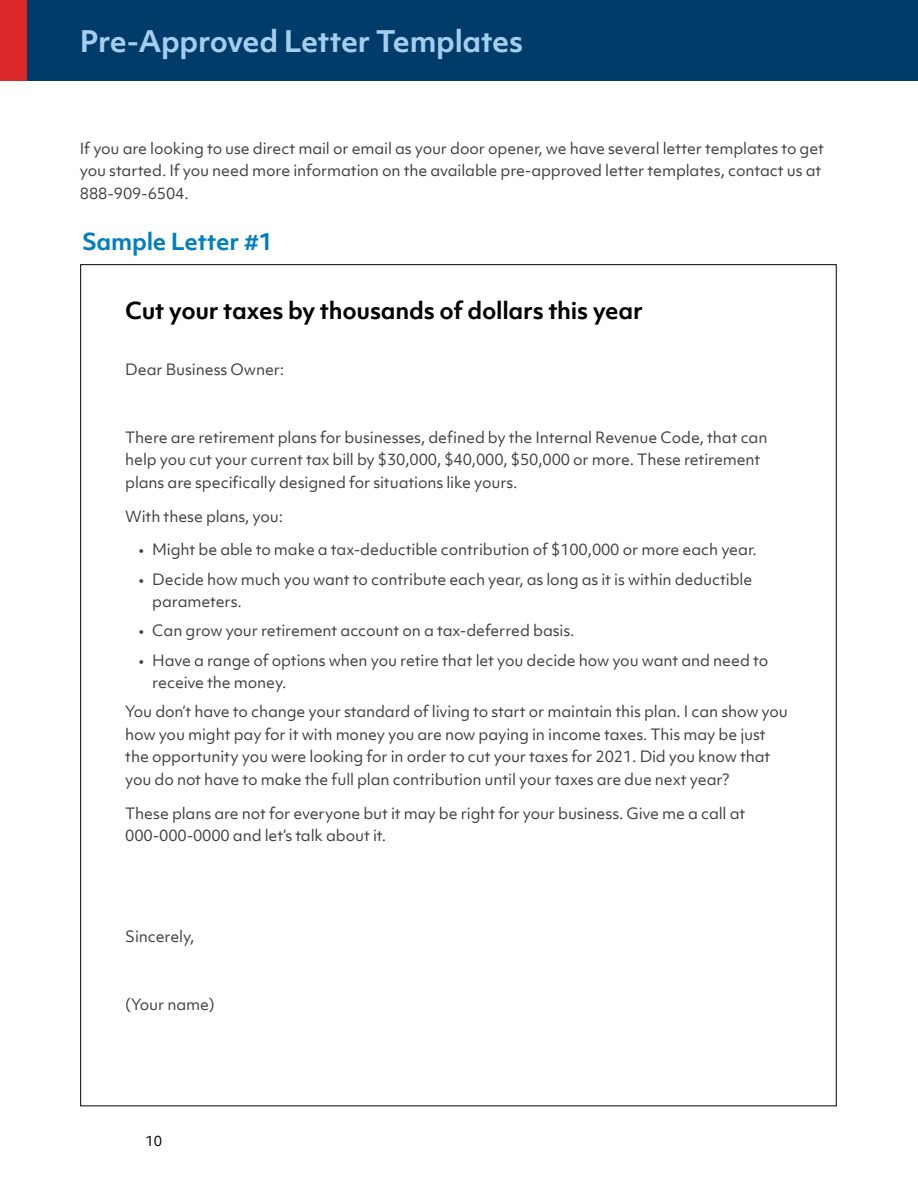
<style>
.page{position:relative;width:918px;height:1188px;background:#fff}
.page>*{position:absolute;margin:0;border:0;box-sizing:border-box;transform-origin:0 0}
.t1{font:700 28.5px "Objektiv Mk 1";letter-spacing:-.015em;color:#a5cded}
.t2{font:700 22.5px "Objektiv Mk 1";letter-spacing:-.01em;color:#000}
.t3{font:700 22.5px "Objektiv Mk 1";letter-spacing:-.01em;color:#007ec1}
.t4{font:15px/22.5px "Objektiv Mk 1";letter-spacing:-.01em;color:#414042}
.t5{font:13.5px "Objektiv Mk 1";color:#000}
</style>
<div class="page">
<div style="left:0;top:0;width:918px;height:81px;background:#003c6a"></div>
<div style="left:0;top:0;width:26px;height:81px;background:#dc2828"></div>
<h1 class="t1" style="left:80px;top:21px;width:445px">Pre-Approved Letter Templates</h1>
<p class="t4" style="left:80px;top:137px;width:746px">If you are looking to use direct mail or email as your door opener, we have several letter templates to get you started. If you need more information on the available pre-approved letter templates, contact us at<br>888-909-6504.</p>
<h2 class="t3" style="left:82px;top:226px;width:192px">Sample Letter #1</h2>
<h2 class="t2" style="left:125px;top:295px;width:519px">Cut your taxes by thousands of dollars this year</h2>
<p class="t4" style="left:125px;top:358px;width:160px">Dear Business Owner:</p>
<p class="t4" style="left:125px;top:426px;width:644px">There are retirement plans for businesses, defined by the Internal Revenue Code, that can help you cut your current tax bill by $30,000, $40,000, $50,000 or more. These retirement plans are specifically designed for situations like yours.</p>
<p class="t4" style="left:125px;top:505px;width:159px">With these plans, you:</p>
<p class="t4" style="left:139px;top:538px;width:620px">• Might be able to make a tax-deductible contribution of $100,000 or more each year.</p>
<p class="t4" style="left:152px;top:568px;width:602px;text-indent:-14px">• Decide how much you want to contribute each year, as long as it is within deductible parameters.</p>
<p class="t4" style="left:139px;top:619px;width:437px">• Can grow your retirement account on a tax-deferred basis.</p>
<p class="t4" style="left:152px;top:649px;width:618px;text-indent:-14px">• Have a range of options when you retire that let you decide how you want and need to receive the money.</p>
<p class="t4" style="left:125px;top:700px;width:664px">You don’t have to change your standard of living to start or maintain this plan. I can show you how you might pay for it with money you are now paying in income taxes. This may be just the opportunity you were looking for in order to cut your taxes for 2021. Did you know that you do not have to make the full plan contribution until your taxes are due next year?</p>
<p class="t4" style="left:125px;top:802px;width:622px">These plans are not for everyone but it may be right for your business. Give me a call at<br>000-000-0000 and let’s talk about it.</p>
<p class="t4" style="left:125px;top:925px;width:71px">Sincerely,</p>
<p class="t4" style="left:125px;top:993px;width:91px">(Your name)</p>
<p class="t5" style="left:146px;top:1131px;width:18px">10</p>
</div>
